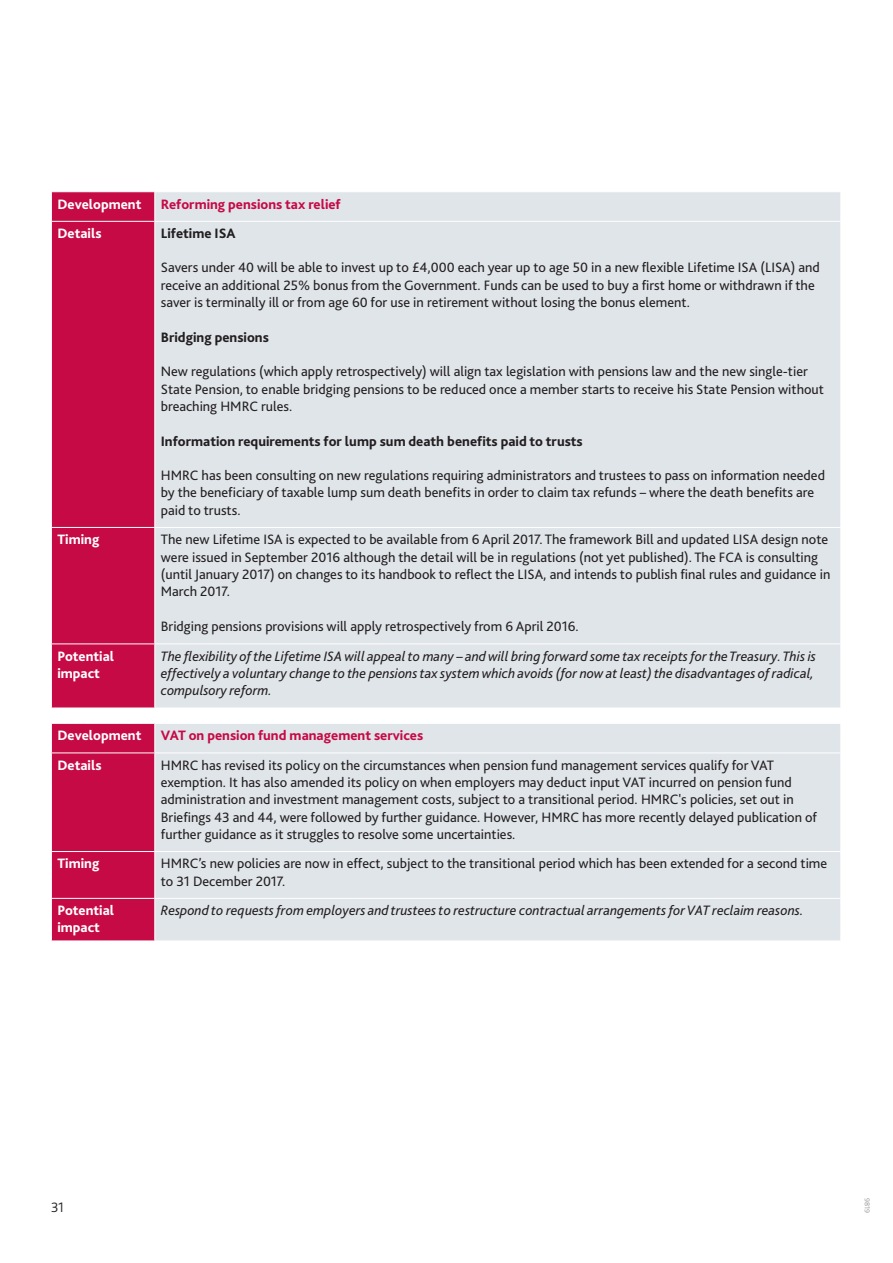
<style>
.page{position:relative;width:893px;height:1263px;background:#fff}
.page>*{position:absolute;margin:0;border:0;box-sizing:border-box;transform-origin:0 0}
.Body_copy{font:14.25px/17.2px "Bliss 2";color:#231f20}
.Body_copy-2{font:italic 14.25px/17.2px "Bliss 2";color:#231f20}
.Subheader_Black_Bold{font:800 14.25px "Bliss 2";color:#231f20}
.Body_copy-3{font:800 14.25px/17.2px "Bliss 2";color:#fff}
.Sub_header_red{font:800 14.25px "Bliss 2";color:#c60a45}
.t1{font:300 14.25px "Bliss 2";color:#231f20}
.t2{font:300 7.5px "Bliss 2";color:#939598}
</style>
<div class="page">
<div style="left:52px;top:192px;width:102px;height:748px;background:#c60a45"></div>
<div style="left:155px;top:192px;width:685px;height:748px;background:#e0e5e9"></div>
<svg style="left:51px;top:192px;width:1px;height:29px"></svg>
<svg style="left:154px;top:192px;width:1px;height:29px"></svg>
<hr style="left:51px;top:221px;width:104px;height:1px;background:#fff">
<hr style="left:155px;top:221px;width:686px;height:1px;background:#fff">
<hr style="left:51px;top:527px;width:104px;height:1px;background:#fff">
<hr style="left:155px;top:527px;width:686px;height:1px;background:#fff">
<hr style="left:51px;top:643px;width:104px;height:1px;background:#fff">
<hr style="left:155px;top:643px;width:686px;height:1px;background:#fff">
<hr style="left:51px;top:708px;width:104px;height:1px;background:#fff">
<hr style="left:155px;top:708px;width:686px;height:1px;background:#fff">
<hr style="left:51px;top:723px;width:104px;height:1px;background:#fff">
<svg style="left:51px;top:723px;width:1px;height:29px"></svg>
<hr style="left:155px;top:723px;width:686px;height:1px;background:#fff">
<svg style="left:154px;top:724px;width:1px;height:28px"></svg>
<hr style="left:51px;top:752px;width:104px;height:1px;background:#fff">
<hr style="left:155px;top:752px;width:686px;height:1px;background:#fff">
<hr style="left:51px;top:851px;width:104px;height:1px;background:#fff">
<hr style="left:155px;top:851px;width:686px;height:1px;background:#fff">
<hr style="left:51px;top:898px;width:104px;height:1px;background:#fff">
<hr style="left:155px;top:898px;width:686px;height:1px;background:#fff">
<p class="Body_copy-3" style="left:57px;top:195px;width:86px">Development</p>
<p class="Sub_header_red" style="left:161px;top:195px;width:181px">Reforming pensions tax relief</p>
<p class="Body_copy-3" style="left:57px;top:225px;width:46px">Details</p>
<p class="Subheader_Black_Bold" style="left:161px;top:225px;width:76px">Lifetime ISA</p>
<p class="Body_copy" style="left:161px;top:259px;width:661px">Savers under 40 will be able to invest up to £4,000 each year up to age 50 in a new flexible Lifetime ISA (LISA) and receive an additional 25% bonus from the Government. Funds can be used to buy a first home or withdrawn if the saver is terminally ill or from age 60 for use in retirement without losing the bonus element.</p>
<p class="Subheader_Black_Bold" style="left:161px;top:328px;width:110px">Bridging pensions</p>
<p class="Body_copy" style="left:161px;top:363px;width:665px">New regulations (which apply retrospectively) will align tax legislation with pensions law and the new single-tier<br>State Pension, to enable bridging pensions to be reduced once a member starts to receive his State Pension without breaching HMRC rules.</p>
<p class="Subheader_Black_Bold" style="left:161px;top:432px;width:423px">Information requirements for lump sum death benefits paid to trusts</p>
<p class="Body_copy" style="left:161px;top:466px;width:666px">HMRC has been consulting on new regulations requiring administrators and trustees to pass on information needed by the beneficiary of taxable lump sum death benefits in order to claim tax refunds – where the death benefits are paid to trusts.</p>
<p class="Body_copy-3" style="left:57px;top:531px;width:43px">Timing</p>
<p class="Body_copy" style="left:161px;top:531px;width:671px">The new Lifetime ISA is expected to be available from 6 April 2017. The framework Bill and updated LISA design note were issued in September 2016 although the detail will be in regulations (not yet published). The FCA is consulting (until January 2017) on changes to its handbook to reflect the LISA, and intends to publish final rules and guidance in March 2017.</p>
<p class="Body_copy" style="left:161px;top:617px;width:419px">Bridging pensions provisions will apply retrospectively from 6 April 2016.</p>
<p class="Body_copy-3" style="left:57px;top:647px;width:58px">Potential impact</p>
<p class="Body_copy-2" style="left:161px;top:647px;width:657px">The flexibility of the Lifetime ISA will appeal to many – and will bring forward some tax receipts for the Treasury. This is effectively a voluntary change to the pensions tax system which avoids (for now at least) the disadvantages of radical, compulsory reform.</p>
<p class="Body_copy-3" style="left:57px;top:727px;width:86px">Development</p>
<p class="Sub_header_red" style="left:161px;top:726px;width:264px">VAT on pension fund management services</p>
<p class="Body_copy-3" style="left:57px;top:756px;width:46px">Details</p>
<p class="Body_copy" style="left:161px;top:756px;width:658px">HMRC has revised its policy on the circumstances when pension fund management services qualify for VAT exemption. It has also amended its policy on when employers may deduct input VAT incurred on pension fund administration and investment management costs, subject to a transitional period. HMRC's policies, set out in Briefings 43 and 44, were followed by further guidance. However, HMRC has more recently delayed publication of further guidance as it struggles to resolve some uncertainties.</p>
<p class="Body_copy-3" style="left:57px;top:855px;width:43px">Timing</p>
<p class="Body_copy" style="left:161px;top:855px;width:668px">HMRC’s new policies are now in effect, subject to the transitional period which has been extended for a second time to 31 December 2017.</p>
<p class="Body_copy-3" style="left:57px;top:902px;width:58px">Potential impact</p>
<p class="Body_copy-2" style="left:161px;top:902px;width:644px">Respond to requests from employers and trustees to restructure contractual arrangements for VAT reclaim reasons.</p>
<p class="t1" style="left:51px;top:1198px;width:14px">31</p>
<p class="t2" style="left:872px;top:1197px;width:17px;rotate:90deg">9819</p>
</div>
